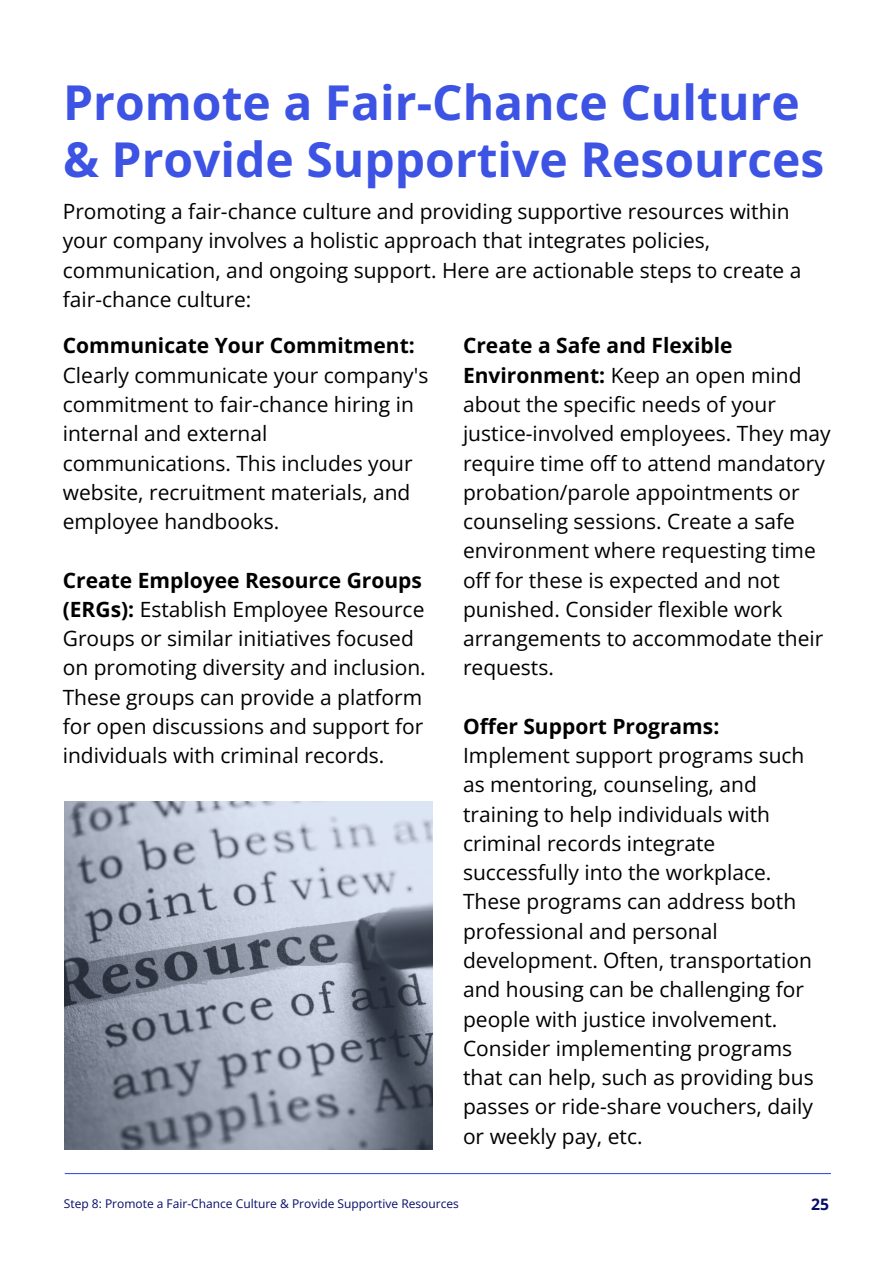
<style>
.page{position:relative;width:893px;height:1264px;background:#fff}
.page>*{position:absolute;margin:0;border:0;box-sizing:border-box;transform-origin:0 0}
.t1{font:700 48px/57.3px "Open Sans";color:#3d53e4}
.t2{font:21px/29.2px "Open Sans";color:#000}
.t3{font:700 21px "Open Sans";color:#000}
.t4{font:700 15.75px "Open Sans";color:#050c69}
.t5{font:12px "Open Sans";color:#050c69}
.s1{font-weight:700}
</style>
<div class="page">
<hr style="left:65px;top:1172px;width:765px;height:2px;background:#3d53e4">
<img style="left:65px;top:802px;width:368px;height:347px">
<h1 class="t1" style="left:63px;top:72px;width:762px">Promote a Fair-Chance Culture &amp; Provide Supportive Resources</h1>
<p class="t2" style="left:63px;top:196px;width:740px">Promoting a fair-chance culture and providing supportive resources within your company involves a holistic approach that integrates policies, communication, and ongoing support. Here are actionable steps to create a fair-chance culture:</p>
<p class="t3" style="left:63px;top:331px;width:353px">Communicate Your Commitment:</p>
<p class="t2" style="left:63px;top:360px;width:367px">Clearly communicate your company's commitment to fair-chance hiring in internal and external communications. This includes your website, recruitment materials, and employee handbooks.</p>
<p class="t2" style="left:63px;top:564px;width:364px"><span class="s1">Create Employee Resource Groups (ERGs):</span> Establish Employee Resource Groups or similar initiatives focused on promoting diversity and inclusion.<br>These groups can provide a platform for open discussions and support for individuals with criminal records.</p>
<p class="t2" style="left:463px;top:330px;width:369px"><span class="s1">Create a Safe and Flexible<br>Environment:</span> Keep an open mind about the specific needs of your justice-involved employees. They may require time off to attend mandatory probation/parole appointments or counseling sessions. Create a safe environment where requesting time off for these is expected and not punished. Consider flexible work arrangements to accommodate their requests.</p>
<p class="t3" style="left:463px;top:711px;width:258px">Offer Support Programs:</p>
<p class="t2" style="left:463px;top:740px;width:352px">Implement support programs such as mentoring, counseling, and training to help individuals with criminal records integrate successfully into the workplace.<br>These programs can address both professional and personal development. Often, transportation and housing can be challenging for people with justice involvement.<br>Consider implementing programs that can help, such as providing bus passes or ride-share vouchers, daily or weekly pay, etc.</p>
<p class="t5" style="left:64px;top:1195px;width:396px">Step 8: Promote a Fair-Chance Culture &amp; Provide Supportive Resources</p>
<p class="t4" style="left:811px;top:1192px;width:19px">25</p>
</div>
